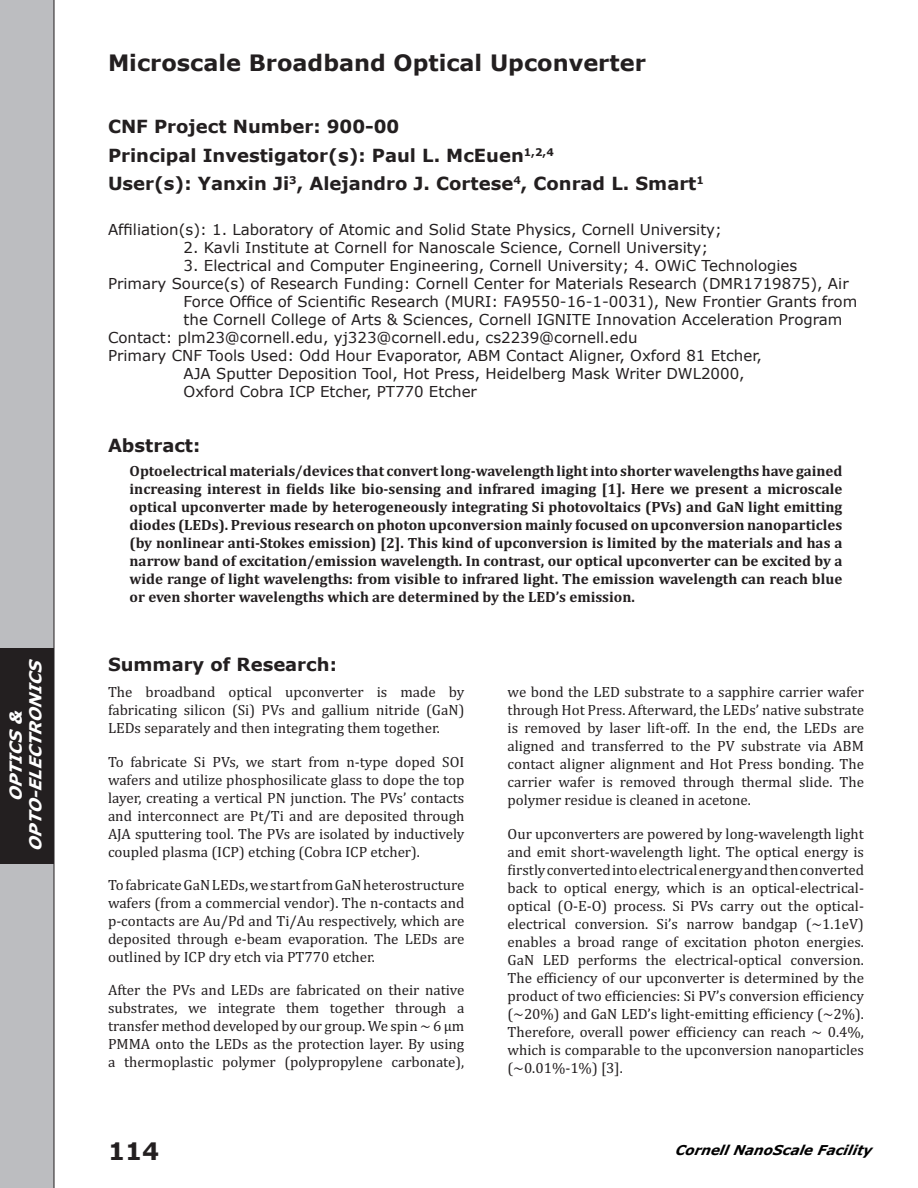
<style>
.page{position:relative;width:918px;height:1188px;background:#fff}
.page>*{position:absolute;margin:0;border:0;box-sizing:border-box;transform-origin:0 0}
.t1{font:700 24px "Verdana";color:#231f20}
.Project_Title{font:700 22.5px "Verdana";color:#231f20}
.Project___PI_Users{font:700 18px "Verdana";color:#231f20}
.Body_Header{font:700 18px "Verdana";color:#231f20}
.t2{font:italic 700 16.5px/19.8px "Verdana";color:#fff;text-align:center}
.t3{font:15px/18px "Cambria";color:#231f20;text-align:justify}
.Abstract_Text{font:700 15px/18px "Cambria";color:#231f20;text-align:justify}
.Project_Info{font:15px/18px "Verdana";color:#231f20}
.Affiliation{font:15px "Verdana";color:#231f20}
.t4{font:italic 700 13.5px "Verdana";color:#000}
</style>
<div class="page">
<div style="left:0;top:0;width:54px;height:1188px;background:#bcbdc0"></div>
<div style="left:0;top:648px;width:54px;height:216px;background:#231f20"></div>
<p class="t2" style="left:6px;top:851px;width:194px;rotate:-90deg">OPTICS &amp;<br>OPTO-ELECTRONICS</p>
<p class="Project_Title" style="left:108px;top:48px;width:539px">Microscale Broadband Optical Upconverter</p>
<p class="Project___PI_Users" style="left:108px;top:115px;width:293px">CNF Project Number: 900-00</p>
<p class="Project___PI_Users" style="left:108px;top:143px;width:447px">Principal Investigator(s): Paul L. McEuen<sup>1,2,4</sup></p>
<p class="Project___PI_Users" style="left:108px;top:172px;width:597px">User(s): Yanxin Ji<sup>3</sup>, Alejandro J. Cortese<sup>4</sup>, Conrad L. Smart<sup>1</sup></p>
<p class="Affiliation" style="left:108px;top:220px;width:615px">Affiliation(s): 1. Laboratory of Atomic and Solid State Physics, Cornell University;</p>
<p class="Affiliation" style="left:184px;top:238px;width:526px">2. Kavli Institute at Cornell for Nanoscale Science, Cornell University;</p>
<p class="Affiliation" style="left:184px;top:256px;width:615px">3. Electrical and Computer Engineering, Cornell University; 4. OWiC Technologies</p>
<p class="Project_Info" style="left:184px;top:275px;width:675px;text-indent:-76px">Primary Source(s) of Research Funding: Cornell Center for Materials Research (DMR1719875), Air<br>Force Office of Scientific Research (MURI: FA9550-16-1-0031), New Frontier Grants from the Cornell College of Arts &amp; Sciences, Cornell IGNITE Innovation Acceleration Program</p>
<p class="Project_Info" style="left:108px;top:329px;width:531px">Contact: plm23@cornell.edu, yj323@cornell.edu, cs2239@cornell.edu</p>
<p class="Project_Info" style="left:184px;top:347px;width:580px;text-indent:-76px">Primary CNF Tools Used: Odd Hour Evaporator, ABM Contact Aligner, Oxford 81 Etcher,<br>AJA Sputter Deposition Tool, Hot Press, Heidelberg Mask Writer DWL2000,<br>Oxford Cobra ICP Etcher, PT770 Etcher</p>
<p class="Body_Header" style="left:108px;top:433px;width:94px">Abstract:</p>
<p class="Abstract_Text" style="left:130px;top:462px;width:714px">Optoelectrical materials/devices that convert long-wavelength light into shorter wavelengths have gained increasing interest in fields like bio-sensing and infrared imaging [1]. Here we present a microscale optical upconverter made by heterogeneously integrating Si photovoltaics (PVs) and GaN light emitting diodes (LEDs). Previous research on photon upconversion mainly focused on upconversion nanoparticles (by nonlinear anti-Stokes emission) [2]. This kind of upconversion is limited by the materials and has a narrow band of excitation/emission wavelength. In contrast, our optical upconverter can be excited by a wide range of light wavelengths: from visible to infrared light. The emission wavelength can reach blue or even shorter wavelengths which are determined by the LED’s emission.</p>
<p class="Body_Header" style="left:108px;top:652px;width:230px">Summary of Research:</p>
<p class="t3" style="left:108px;top:683px;width:358px">The broadband optical upconverter is made by fabricating silicon (Si) PVs and gallium nitride (GaN)<br>LEDs separately and then integrating them together.</p>
<p class="t3" style="left:108px;top:752px;width:358px">To fabricate Si PVs, we start from n-type doped SOI wafers and utilize phosphosilicate glass to dope the top layer, creating a vertical PN junction. The PVs’ contacts and interconnect are Pt/Ti and are deposited through AJA sputtering tool. The PVs are isolated by inductively coupled plasma (ICP) etching (Cobra ICP etcher).</p>
<p class="t3" style="left:108px;top:876px;width:358px">To fabricate GaN LEDs, we start from GaN heterostructure wafers (from a commercial vendor). The n-contacts and p-contacts are Au/Pd and Ti/Au respectively, which are deposited through e-beam evaporation. The LEDs are outlined by ICP dry etch via PT770 etcher.</p>
<p class="t3" style="left:108px;top:981px;width:358px">After the PVs and LEDs are fabricated on their native substrates, we integrate them together through a transfer method developed by our group. We spin ~ 6 µm PMMA onto the LEDs as the protection layer. By using a thermoplastic polymer (polypropylene carbonate),</p>
<p class="t3" style="left:508px;top:683px;width:358px">we bond the LED substrate to a sapphire carrier wafer through Hot Press. Afterward, the LEDs’ native substrate is removed by laser lift-off. In the end, the LEDs are aligned and transferred to the PV substrate via ABM contact aligner alignment and Hot Press bonding. The carrier wafer is removed through thermal slide. The polymer residue is cleaned in acetone.</p>
<p class="t3" style="left:508px;top:824px;width:358px">Our upconverters are powered by long-wavelength light and emit short-wavelength light. The optical energy is firstly converted into electrical energy and then converted back to optical energy, which is an optical-electrical&shy;optical (O-E-O) process. Si PVs carry out the optical&shy;electrical conversion. Si’s narrow bandgap (~1.1eV) enables a broad range of excitation photon energies.<br>GaN LED performs the electrical-optical conversion.<br>The efficiency of our upconverter is determined by the product of two efficiencies: Si PV’s conversion efficiency (~20%) and GaN LED’s light-emitting efficiency (~2%).<br>Therefore, overall power efficiency can reach ~ 0.4%, which is comparable to the upconversion nanoparticles (~0.01%-1%) [3].</p>
<h1 class="t1" style="left:108px;top:1136px;width:53px">114</h1>
<p class="t4" style="left:675px;top:1141px;width:201px">Cornell NanoScale Facility</p>
</div>
